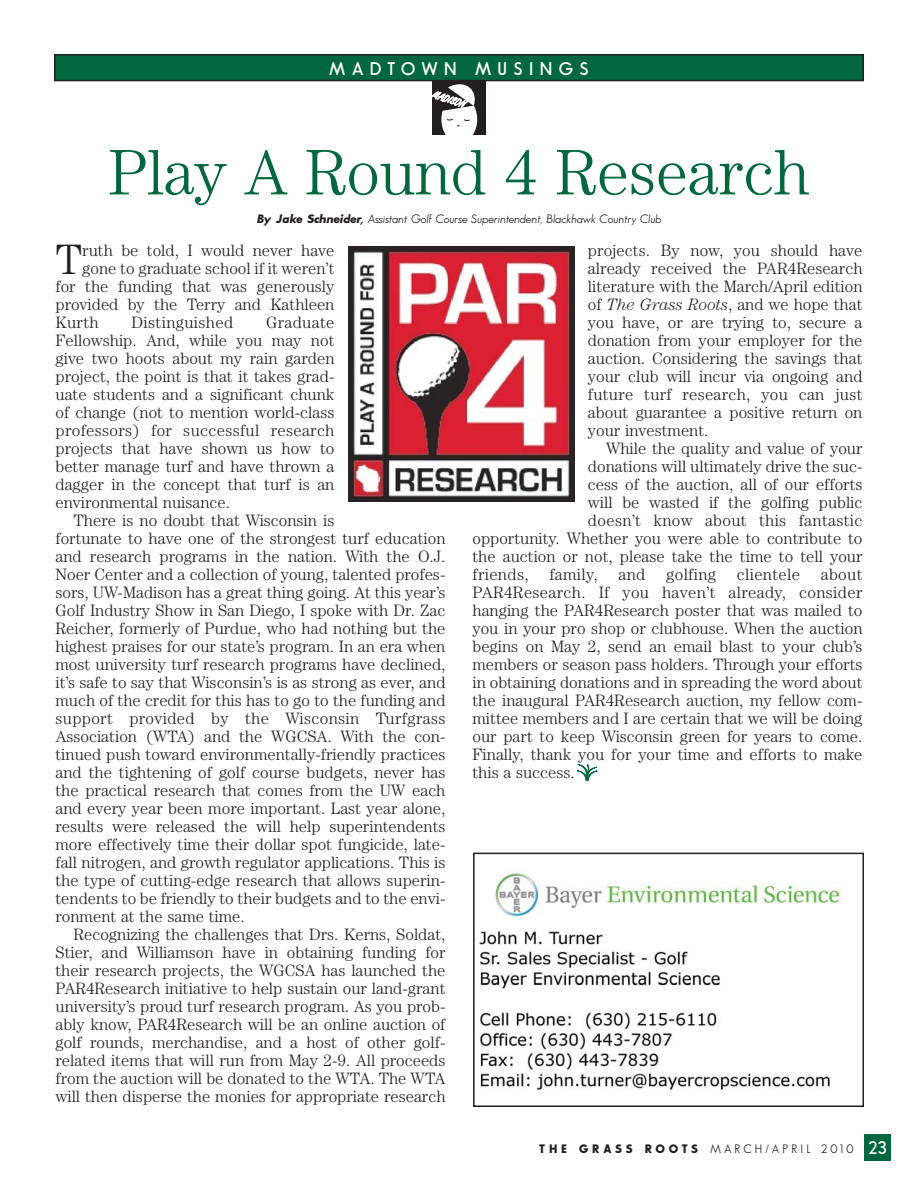
<style>
.page{position:relative;width:918px;height:1188px;background:#fff}
.page>*{position:absolute;margin:0;border:0;box-sizing:border-box;transform-origin:0 0}
.t1{font:300 64.5px "Century";letter-spacing:-.005em;color:#00673e}
.t2{font:300 42.6px "Century";color:#231f20}
.t3{font:600 18px "Sans Serif FLF";letter-spacing:.355em;color:#fff}
.t4{font:300 16.5px/18px "Century";color:#231f20;text-align:justify}
.t5{font:300 16.5px "Century";letter-spacing:.02em;color:#231f20}
.t6{font:italic 12px "Sans Serif FLF";color:#231f20}
.t7{font:12px "Sans Serif FLF";letter-spacing:.26em;color:#231f20}
.s1{font-weight:700}
.s2{font-style:italic}
.s3{font-weight:600;font-size:18px;color:#fff}
</style>
<div class="page">
<div style="left:864px;top:1134px;width:27px;height:27px;background:#00673e"></div>
<svg style="left:577px;top:764px;width:21px;height:16px"></svg>
<div style="left:432px;top:81px;width:54px;height:54px;background:#231f20"></div>
<svg style="left:432px;top:84px;width:45px;height:51px"></svg>
<div style="left:55px;top:55px;width:808px;height:26px;background:#00673e"></div>
<div style="left:54px;top:54px;width:810px;height:27px;border:2px solid #231f20"></div>
<img style="left:349px;top:246px;width:225px;height:255px">
<img style="left:479px;top:873px;width:363px;height:217px">
<div style="left:473px;top:853px;width:391px;height:254px;border:2px solid #231f20"></div>
<p class="t3" style="left:329px;top:61px;width:261px">MADTOWN MUSINGS</p>
<p class="t1" style="left:108px;top:150px;width:703px">Play A Round 4 Research</p>
<p class="t6" style="left:256px;top:214px;width:407px"><span class="s1">By Jake Schneider,</span> Assistant Golf Course Superintendent, Blackhawk Country Club</p>
<p class="t2" style="left:55px;top:245px;width:28px">T</p>
<p class="t4" style="left:82px;top:243px;width:254px">ruth be told, I would never have</p>
<p class="t4" style="left:82px;top:261px;width:254px">gone to graduate school if it weren’t</p>
<p class="t4" style="left:56px;top:279px;width:281px">for the funding that was generously</p>
<p class="t4" style="left:56px;top:297px;width:280px">provided by the Terry and Kathleen</p>
<p class="t4" style="left:56px;top:315px;width:45px">Kurth</p>
<p class="t5" style="left:132px;top:316px;width:103px">Distinguished</p>
<p class="t5" style="left:266px;top:316px;width:70px">Graduate</p>
<p class="t4" style="left:56px;top:333px;width:281px">Fellowship. And, while you may not</p>
<p class="t4" style="left:56px;top:351px;width:281px">give two hoots about my rain garden</p>
<p class="t4" style="left:56px;top:369px;width:281px">project, the point is that it takes grad-</p>
<p class="t4" style="left:56px;top:387px;width:281px">uate students and a significant chunk</p>
<p class="t4" style="left:56px;top:405px;width:281px">of change (not to mention world-class</p>
<p class="t5" style="left:56px;top:424px;width:280px">professors) for successful research</p>
<p class="t4" style="left:56px;top:441px;width:281px">projects that have shown us how to</p>
<p class="t4" style="left:56px;top:459px;width:280px">better manage turf and have thrown a</p>
<p class="t4" style="left:56px;top:477px;width:281px">dagger in the concept that turf is an</p>
<p class="t4" style="left:56px;top:495px;width:176px">environmental nuisance.</p>
<p class="t4" style="left:74px;top:513px;width:262px">There is no doubt that Wisconsin is</p>
<p class="t4" style="left:56px;top:531px;width:392px">fortunate to have one of the strongest turf education</p>
<p class="t4" style="left:56px;top:549px;width:392px">and research programs in the nation. With the O.J.</p>
<p class="t4" style="left:56px;top:567px;width:392px">Noer Center and a collection of young, talented profes-</p>
<p class="t4" style="left:56px;top:585px;width:392px">sors, UW-Madison has a great thing going. At this year’s</p>
<p class="t4" style="left:56px;top:603px;width:392px">Golf Industry Show in San Diego, I spoke with Dr. Zac</p>
<p class="t4" style="left:56px;top:621px;width:392px">Reicher, formerly of Purdue, who had nothing but the</p>
<p class="t4" style="left:56px;top:639px;width:392px">highest praises for our state’s program. In an era when</p>
<p class="t4" style="left:56px;top:657px;width:391px">most university turf research programs have declined,</p>
<p class="t4" style="left:56px;top:675px;width:392px">it’s safe to say that Wisconsin’s is as strong as ever, and</p>
<p class="t4" style="left:56px;top:693px;width:392px">much of the credit for this has to go to the funding and</p>
<p class="t5" style="left:56px;top:712px;width:391px">support provided by the Wisconsin Turfgrass</p>
<p class="t4" style="left:56px;top:729px;width:392px">Association (WTA) and the WGCSA. With the con-</p>
<p class="t4" style="left:56px;top:747px;width:392px">tinued push toward environmentally-friendly practices</p>
<p class="t4" style="left:56px;top:765px;width:392px">and the tightening of golf course budgets, never has</p>
<p class="t4" style="left:56px;top:783px;width:391px">the practical research that comes from the UW each</p>
<p class="t4" style="left:56px;top:801px;width:391px">and every year been more important. Last year alone,</p>
<p class="t4" style="left:56px;top:819px;width:392px">results were released the will help superintendents</p>
<p class="t4" style="left:56px;top:837px;width:392px">more effectively time their dollar spot fungicide, late-</p>
<p class="t4" style="left:56px;top:855px;width:392px">fall nitrogen, and growth regulator applications. This is</p>
<p class="t4" style="left:56px;top:873px;width:392px">the type of cutting-edge research that allows superin-</p>
<p class="t4" style="left:56px;top:891px;width:392px">tendents to be friendly to their budgets and to the envi-</p>
<p class="t4" style="left:56px;top:909px;width:191px">ronment at the same time.</p>
<p class="t4" style="left:74px;top:927px;width:373px">Recognizing the challenges that Drs. Kerns, Soldat,</p>
<p class="t4" style="left:56px;top:945px;width:392px">Stier, and Williamson have in obtaining funding for</p>
<p class="t4" style="left:56px;top:963px;width:392px">their research projects, the WGCSA has launched the</p>
<p class="t4" style="left:56px;top:981px;width:392px">PAR4Research initiative to help sustain our land-grant</p>
<p class="t4" style="left:56px;top:999px;width:392px">university’s proud turf research program. As you prob-</p>
<p class="t4" style="left:56px;top:1017px;width:392px">ably know, PAR4Research will be an online auction of</p>
<p class="t4" style="left:56px;top:1035px;width:392px">golf rounds, merchandise, and a host of other golf-</p>
<p class="t4" style="left:56px;top:1053px;width:392px">related items that will run from May 2-9. All proceeds</p>
<p class="t4" style="left:56px;top:1071px;width:392px">from the auction will be donated to the WTA. The WTA</p>
<p class="t4" style="left:56px;top:1089px;width:392px">will then disperse the monies for appropriate research</p>
<p class="t4" style="left:588px;top:243px;width:276px">projects. By now, you should have</p>
<p class="t4" style="left:588px;top:261px;width:276px">already received the PAR4Research</p>
<p class="t4" style="left:588px;top:279px;width:276px">literature with the March/April edition</p>
<p class="t4" style="left:588px;top:297px;width:276px">of <span class="s2">The Grass Roots</span>, and we hope that</p>
<p class="t4" style="left:588px;top:315px;width:276px">you have, or are trying to, secure a</p>
<p class="t4" style="left:588px;top:333px;width:276px">donation from your employer for the</p>
<p class="t4" style="left:588px;top:351px;width:276px">auction. Considering the savings that</p>
<p class="t4" style="left:588px;top:369px;width:276px">your club will incur via ongoing and</p>
<p class="t4" style="left:588px;top:387px;width:276px">future turf research, you can just</p>
<p class="t4" style="left:588px;top:405px;width:276px">about guarantee a positive return on</p>
<p class="t4" style="left:588px;top:423px;width:122px">your investment.</p>
<p class="t4" style="left:606px;top:441px;width:258px">While the quality and value of your</p>
<p class="t4" style="left:588px;top:459px;width:276px">donations will ultimately drive the suc-</p>
<p class="t4" style="left:588px;top:477px;width:276px">cess of the auction, all of our efforts</p>
<p class="t4" style="left:588px;top:495px;width:276px">will be wasted if the golfing public</p>
<p class="t5" style="left:588px;top:514px;width:276px">doesn’t know about this fantastic</p>
<p class="t4" style="left:472px;top:531px;width:392px">opportunity. Whether you were able to contribute to</p>
<p class="t4" style="left:472px;top:549px;width:392px">the auction or not, please take the time to tell your</p>
<p class="t5" style="left:472px;top:568px;width:58px">friends,</p>
<p class="t4" style="left:549px;top:567px;width:50px">family,</p>
<p class="t4" style="left:619px;top:567px;width:28px">and</p>
<p class="t5" style="left:666px;top:568px;width:52px">golfing</p>
<p class="t5" style="left:737px;top:568px;width:65px">clientele</p>
<p class="t4" style="left:472px;top:567px;width:392px;text-indent:348px">about PAR4Research. If you haven’t already, consider hanging the PAR4Research poster that was mailed to you in your pro shop or clubhouse. When the auction begins on May 2, send an email blast to your club’s members or season pass holders. Through your efforts in obtaining donations and in spreading the word about the inaugural PAR4Research auction, my fellow com&shy;mittee members and I are certain that we will be doing our part to keep Wisconsin green for years to come.<br>Finally, thank you for your time and efforts to make this a success.</p>
<p class="t7" style="left:539px;top:1144px;width:350px"><span class="s1">THE GRASS ROOTS</span> MARCH/APRIL 2010 <span class="s3">23</span></p>
</div>
